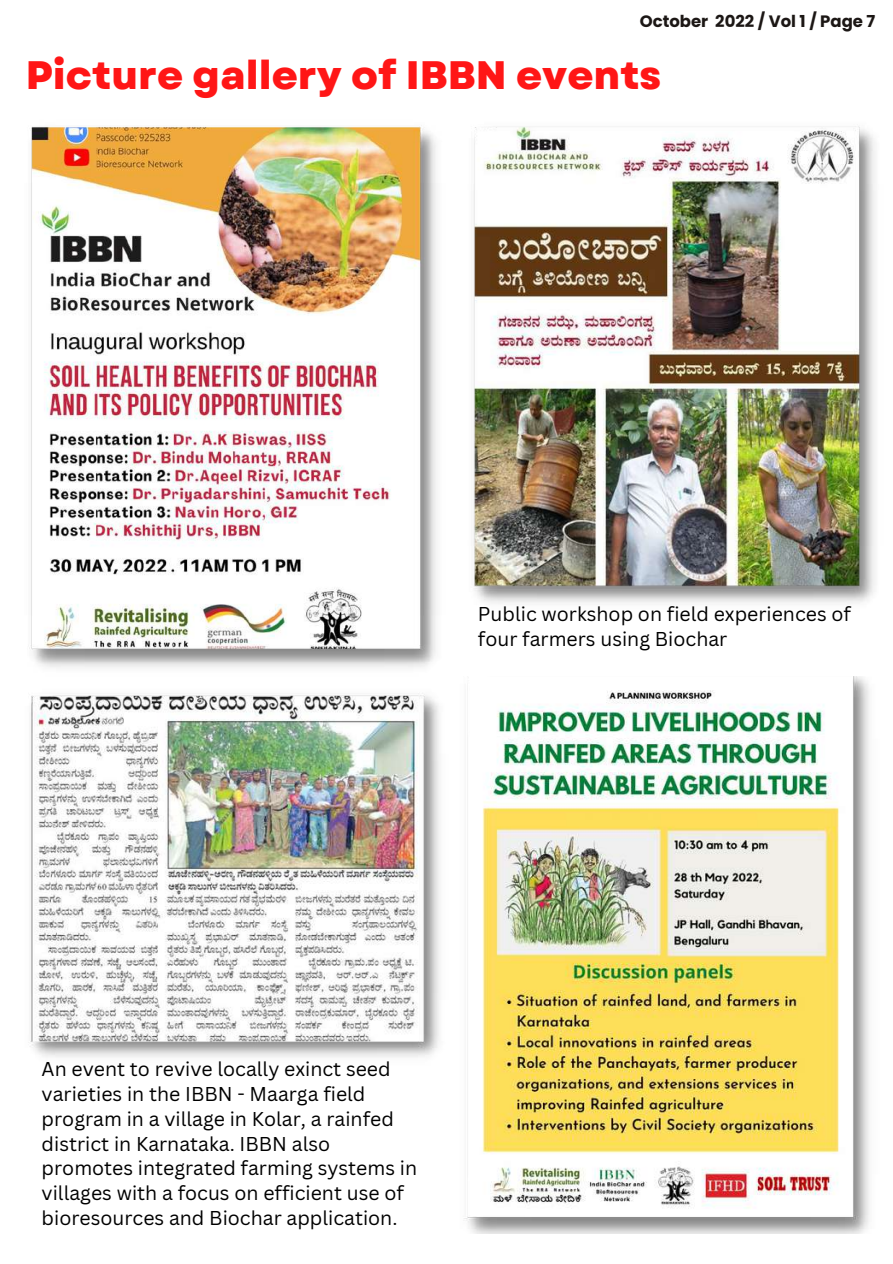
<style>
.page{position:relative;width:893px;height:1264px;background:#fff}
.page>*{position:absolute;margin:0;border:0;box-sizing:border-box;transform-origin:0 0}
.t1{font:800 39.75px "Garet";color:#ff1616}
.t2{font:19.5px/24.8px "Canva Sans";color:#000}
.t3{font:700 16.5px "Poppins";color:#1c1715}
</style>
<div class="page">
<img style="left:29px;top:126px;width:407px;height:542px">
<img style="left:464px;top:676px;width:405px;height:557px">
<img style="left:473px;top:126px;width:402px;height:478px">
<img style="left:30px;top:693px;width:410px;height:364px">
<p class="t3" style="left:639px;top:9px;width:237px">October 2022 / Vol 1 / Page 7</p>
<h1 class="t1" style="left:26px;top:46px;width:637px">Picture gallery of IBBN events</h1>
<p class="t2" style="left:478px;top:600px;width:374px;line-height:25.8px">Public workshop on field experiences of four farmers using Biochar</p>
<p class="t2" style="left:42px;top:1056px;width:377px">An event to revive locally exinct seed varieties in the IBBN - Maarga field program in a village in Kolar, a rainfed district in Karnataka. IBBN also promotes integrated farming systems in villages with a focus on efficient use of bioresources and Biochar application.</p>
</div>
